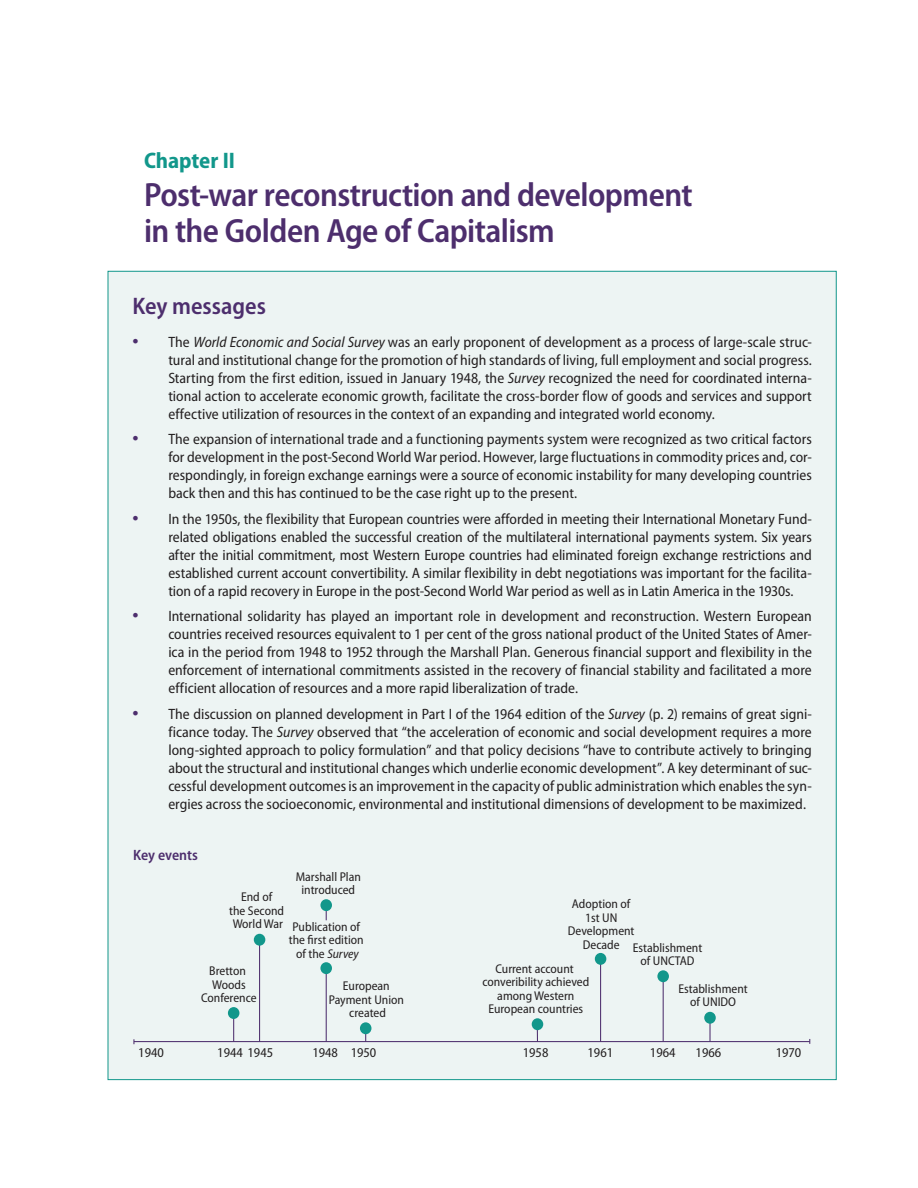
<style>
.page{position:relative;width:918px;height:1188px;background:#fff}
.page>*{position:absolute;margin:0;border:0;box-sizing:border-box;transform-origin:0 0}
.Head_chapter_main{font:600 semi-condensed 33.75px/36px "Myriad Pro";letter-spacing:-.02em;color:#4d2e6d}
.t1{font:600 semi-condensed 24px "Myriad Pro";color:#4d2e6d}
.Head_chapter_minor{font:700 semi-condensed 22.5px "Myriad Pro";letter-spacing:-.005em;color:#12978b}
.t2{font:semi-condensed 15px/18px "Myriad Pro";color:#231f20;text-align:justify}
.t3{font:600 semi-condensed 15px "Myriad Pro";letter-spacing:-.005em;color:#4d2e6d}
.t4{font:semi-condensed 13.5px "Myriad Pro";color:#231f20}
.t5{font:semi-condensed 12.75px/13.5px "Myriad Pro";color:#231f20;text-align:center}
.s1{font-size:22.5px;color:#4d2e6d}
.s2{font-style:italic}
</style>
<div class="page">
<div style="left:108px;top:271px;width:728px;height:809px;background:#edf4f3"></div>
<hr style="left:134px;top:1041px;width:676px;height:1px;background:#4d2e6d">
<svg style="left:233px;top:1019px;width:1px;height:22px"></svg>
<hr style="left:259px;top:940px;width:1px;height:102px;background:#4d2e6d">
<hr style="left:326px;top:968px;width:1px;height:74px;background:#4d2e6d">
<hr style="left:663px;top:976px;width:1px;height:65px;background:#4d2e6d">
<hr style="left:709px;top:1022px;width:2px;height:20px;background:#4d2e6d">
<hr style="left:600px;top:955px;width:1px;height:87px;background:#4d2e6d">
<div style="left:228px;top:1007px;width:11px;height:12px;background:#12978b;border-radius:50%"></div>
<div style="left:254px;top:934px;width:11px;height:12px;background:#12978b;border-radius:50%"></div>
<div style="left:360px;top:1022px;width:11px;height:12px;background:#12978b;border-radius:50%"></div>
<div style="left:320px;top:899px;width:12px;height:12px;background:#12978b;border-radius:50%"></div>
<div style="left:532px;top:1018px;width:11px;height:12px;background:#12978b;border-radius:50%"></div>
<div style="left:657px;top:970px;width:12px;height:12px;background:#12978b;border-radius:50%"></div>
<div style="left:704px;top:1012px;width:12px;height:12px;background:#12978b;border-radius:50%"></div>
<div style="left:595px;top:953px;width:11px;height:12px;background:#12978b;border-radius:50%"></div>
<div style="left:320px;top:962px;width:12px;height:12px;background:#12978b;border-radius:50%"></div>
<p class="Head_chapter_minor" style="left:144px;top:148px;width:92px">Chapter II</p>
<p class="Head_chapter_main" style="left:144px;top:177px;width:550px">Post-war reconstruction and development in the Golden Age of Capitalism</p>
<p class="t1" style="left:132px;top:292px;width:135px">Key messages</p>
<p class="t2" style="left:168px;top:333px;width:645px;text-indent:-36px"><span class="s1">•</span> The <span class="s2">World Economic and Social Survey</span> was an early proponent of development as a process of large-scale struc&shy;tural and institutional change for the promotion of high standards of living, full employment and social progress.<br>Starting from the first edition, issued in January 1948, the <span class="s2">Survey</span> recognized the need for coordinated interna&shy;tional action to accelerate economic growth, facilitate the cross-border flow of goods and services and support effective utilization of resources in the context of an expanding and integrated world economy.</p>
<p class="t2" style="left:168px;top:430px;width:645px;text-indent:-36px"><span class="s1">•</span> The expansion of international trade and a functioning payments system were recognized as two critical factors for development in the post-Second World War period. However, large fluctuations in commodity prices and, cor&shy;respondingly, in foreign exchange earnings were a source of economic instability for many developing countries back then and this has continued to be the case right up to the present.</p>
<p class="t2" style="left:168px;top:510px;width:645px;text-indent:-36px"><span class="s1">•</span> In the 1950s, the flexibility that European countries were afforded in meeting their International Monetary Fund&shy;related obligations enabled the successful creation of the multilateral international payments system. Six years after the initial commitment, most Western Europe countries had eliminated foreign exchange restrictions and established current account convertibility. A similar flexibility in debt negotiations was important for the facilita&shy;tion of a rapid recovery in Europe in the post-Second World War period as well as in Latin America in the 1930s.</p>
<p class="t2" style="left:168px;top:607px;width:645px;text-indent:-36px"><span class="s1">•</span> International solidarity has played an important role in development and reconstruction. Western European countries received resources equivalent to 1 per cent of the gross national product of the United States of Amer&shy;ica in the period from 1948 to 1952 through the Marshall Plan. Generous financial support and flexibility in the enforcement of international commitments assisted in the recovery of financial stability and facilitated a more efficient allocation of resources and a more rapid liberalization of trade.</p>
<p class="t2" style="left:168px;top:705px;width:645px;text-indent:-36px"><span class="s1">•</span> The discussion on planned development in Part I of the 1964 edition of the <span class="s2">Survey</span> (p. 2) remains of great signi&shy;ficance today. The <span class="s2">Survey</span> observed that “the acceleration of economic and social development requires a more long-sighted approach to policy formulation” and that policy decisions “have to contribute actively to bringing about the structural and institutional changes which underlie economic development”. A key determinant of suc&shy;cessful development outcomes is an improvement in the capacity of public administration which enables the syn&shy;ergies across the socioeconomic, environmental and institutional dimensions of development to be maximized.</p>
<p class="t3" style="left:133px;top:847px;width:66px">Key events</p>
<p class="t5" style="left:296px;top:870px;width:67px">Marshall Plan introduced</p>
<p class="t5" style="left:229px;top:891px;width:57px">End of<br>the Second<br>World War</p>
<p class="t5" style="left:201px;top:964px;width:57px">Bretton<br>Woods<br>Conference</p>
<p class="t5" style="left:289px;top:920px;width:76px">Publication of the first edition of the <span class="s2">Survey</span></p>
<p class="t5" style="left:329px;top:980px;width:77px">European<br>Payment Union created</p>
<p class="t5" style="left:568px;top:897px;width:68px">Adoption of<br>1st UN<br>Development</p>
<p class="t5" style="left:640px;top:941px;width:63px;text-align:left;text-indent:-58px">Decade Establishment of UNCTAD</p>
<p class="t5" style="left:678px;top:982px;width:71px">Establishment of UNIDO</p>
<p class="t5" style="left:482px;top:962px;width:108px">Current account converibility achieved among Western<br>European countries</p>
<p class="t4" style="left:138px;top:1045px;width:27px">1940</p>
<p class="t4" style="left:217px;top:1045px;width:57px">1944 1945</p>
<p class="t4" style="left:312px;top:1045px;width:66px">1948 1950</p>
<p class="t4" style="left:523px;top:1045px;width:27px">1958</p>
<p class="t4" style="left:588px;top:1045px;width:27px">1961</p>
<p class="t4" style="left:650px;top:1045px;width:27px">1964</p>
<p class="t4" style="left:696px;top:1045px;width:27px">1966</p>
<p class="t4" style="left:776px;top:1045px;width:27px">1970</p>
</div>
